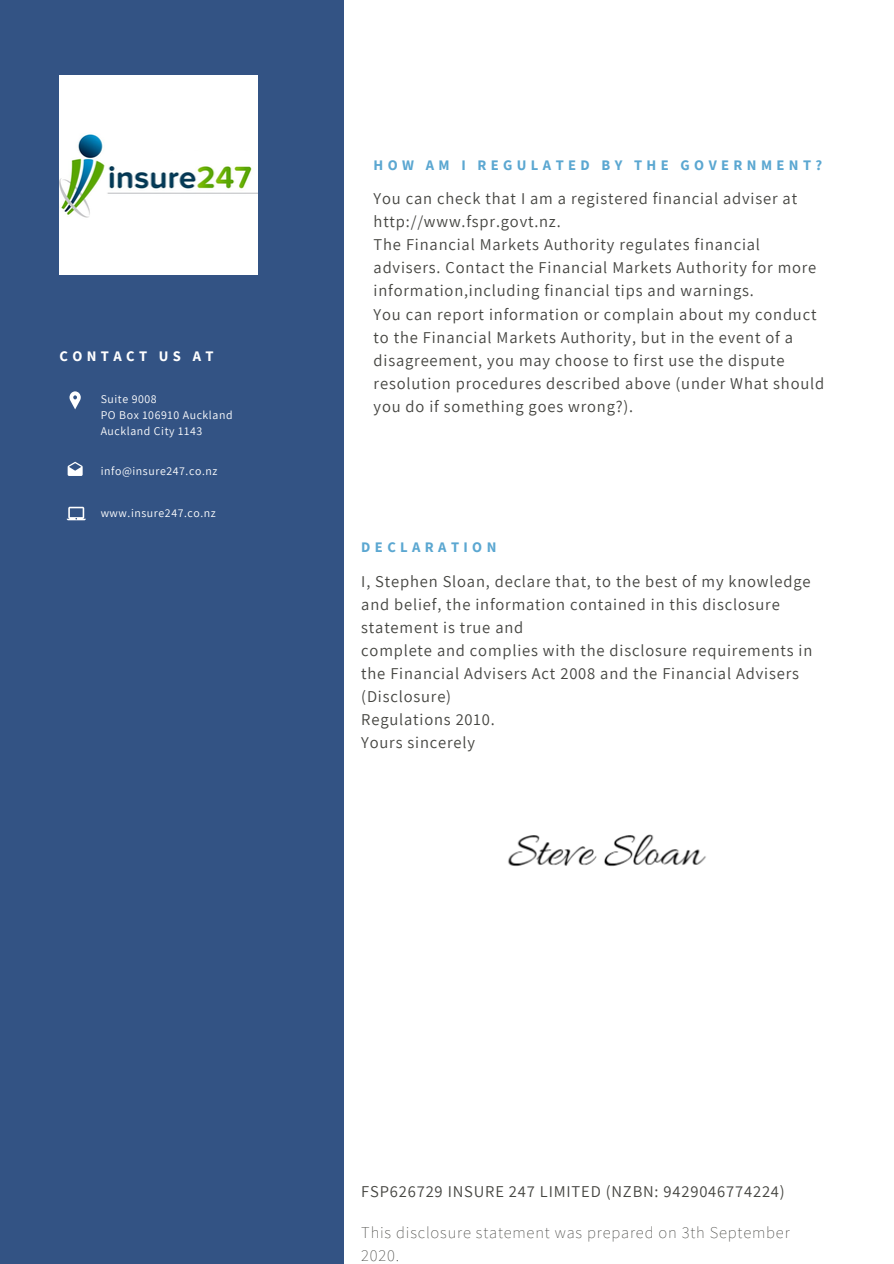
<style>
.page{position:relative;width:894px;height:1264px;background:#fff}
.page>*{position:absolute;margin:0;border:0;box-sizing:border-box;transform-origin:0 0}
.t1{font:16.5px/23px "Assistant";letter-spacing:.05em;color:#444440}
.t2{font:200 16.5px/23px "Assistant";letter-spacing:.05em;color:#444440}
.t3{font:700 14.55px "Source Sans Pro";letter-spacing:.3em;color:#5ba7d1}
.t4{font:700 14.55px "Source Sans Pro";letter-spacing:.3em;color:#fff}
.t5{font:11.85px/16px "Assistant";letter-spacing:.05em;color:#fff}
</style>
<div class="page">
<div style="left:0;top:0;width:343px;height:1263px;background:#335384"></div>
<svg style="left:69px;top:391px;width:12px;height:18px"></svg>
<svg style="left:67px;top:506px;width:19px;height:14px"></svg>
<svg style="left:68px;top:461px;width:15px;height:15px"></svg>
<img style="left:59px;top:76px;width:199px;height:198px">
<img style="left:508px;top:834px;width:198px;height:33px">
<p class="t4" style="left:59px;top:347px;width:155px">CONTACT US AT</p>
<p class="t5" style="left:101px;top:390px;width:133px">Suite 9008<br>PO Box 106910 Auckland<br>Auckland City 1143</p>
<p class="t5" style="left:101px;top:462px;width:118px">info@insure247.co.nz</p>
<p class="t5" style="left:101px;top:504px;width:117px">www.insure247.co.nz</p>
<p class="t3" style="left:373px;top:156px;width:450px">HOW AM I REGULATED BY THE GOVERNMENT?</p>
<p class="t1" style="left:373px;top:187px;width:452px">You can check that I am a registered financial adviser at http://www.fspr.govt.nz.<br>The Financial Markets Authority regulates financial advisers. Contact the Financial Markets Authority for more information,including financial tips and warnings.<br>You can report information or complain about my conduct to the Financial Markets Authority, but in the event of a disagreement, you may choose to first use the dispute resolution procedures described above (under What should you do if something goes wrong?).</p>
<p class="t3" style="left:361px;top:538px;width:137px">DECLARATION</p>
<p class="t1" style="left:361px;top:569px;width:452px">I, Stephen Sloan, declare that, to the best of my knowledge and belief, the information contained in this disclosure statement is true and<br>complete and complies with the disclosure requirements in the Financial Advisers Act 2008 and the Financial Advisers (Disclosure)<br>Regulations 2010.<br>Yours sincerely</p>
<p class="t1" style="left:361px;top:1179px;width:425px">FSP626729 INSURE 247 LIMITED (NZBN: 9429046774224)</p>
<p class="t2" style="left:361px;top:1219px;width:430px">This disclosure statement was prepared on 3th September<br>2020.</p>
</div>
